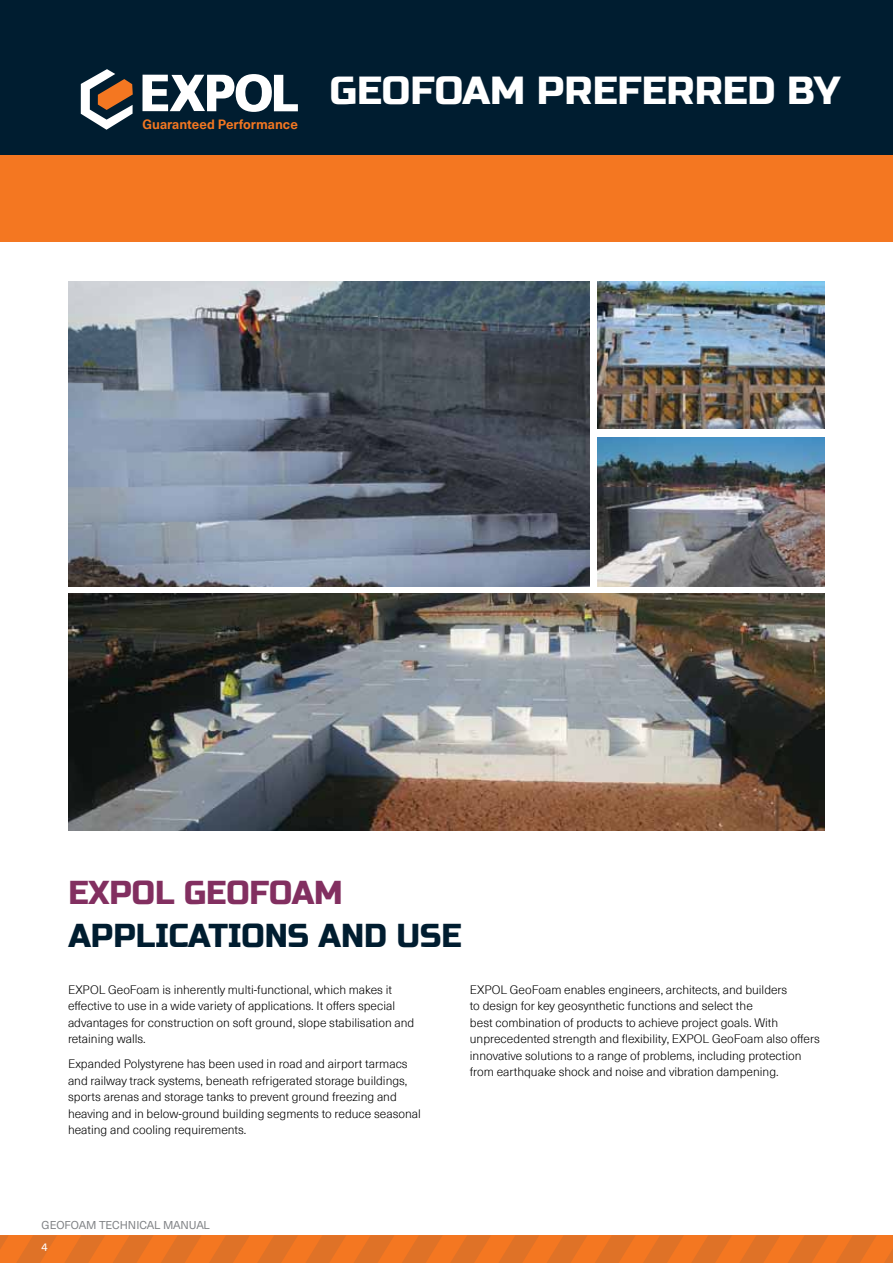
<style>
.page{position:relative;width:893px;height:1263px;background:#fff}
.page>*{position:absolute;margin:0;border:0;box-sizing:border-box;transform-origin:0 0}
.t1{font:39px "Russo One";color:#fff}
.t2{font:34.5px "Russo One";color:#fff}
.t3{font:33px "Russo One";color:#001d30;scale:.96 1}
.t4{font:33px "Russo One";color:#822f60;scale:.96 1}
.t5{font:700 13.05px "Neue Haas Unica Pro";color:#f47721}
.t6{font:300 12px/16.5px "Neue Haas Unica Pro";color:#000}
.t7{font:11.1px "Neue Haas Unica Pro";letter-spacing:-.02em;color:#808285}
.t8{font:11.1px "Neue Haas Unica Pro";color:#fff}
.s1{font-size:34.5px}
</style>
<div class="page">
<div style="left:0;top:1235px;width:893px;height:28px;background:#f47721"></div>
<svg style="left:0;top:1235px;width:8px;height:14px"></svg>
<svg style="left:16px;top:1235px;width:41px;height:28px"></svg>
<svg style="left:65px;top:1235px;width:40px;height:28px"></svg>
<svg style="left:113px;top:1235px;width:40px;height:28px"></svg>
<svg style="left:161px;top:1235px;width:40px;height:28px"></svg>
<svg style="left:209px;top:1235px;width:40px;height:28px"></svg>
<svg style="left:257px;top:1235px;width:41px;height:28px"></svg>
<svg style="left:306px;top:1235px;width:40px;height:28px"></svg>
<svg style="left:354px;top:1235px;width:40px;height:28px"></svg>
<svg style="left:402px;top:1235px;width:40px;height:28px"></svg>
<svg style="left:450px;top:1235px;width:41px;height:28px"></svg>
<svg style="left:499px;top:1235px;width:40px;height:28px"></svg>
<svg style="left:547px;top:1235px;width:40px;height:28px"></svg>
<svg style="left:595px;top:1235px;width:40px;height:28px"></svg>
<svg style="left:643px;top:1235px;width:40px;height:28px"></svg>
<svg style="left:691px;top:1235px;width:41px;height:28px"></svg>
<svg style="left:740px;top:1235px;width:40px;height:28px"></svg>
<svg style="left:788px;top:1235px;width:40px;height:28px"></svg>
<svg style="left:836px;top:1235px;width:40px;height:28px"></svg>
<svg style="left:884px;top:1249px;width:9px;height:14px"></svg>
<img style="left:68px;top:281px;width:521px;height:306px">
<img style="left:597px;top:281px;width:228px;height:148px">
<img style="left:597px;top:437px;width:228px;height:150px">
<img style="left:68px;top:594px;width:757px;height:236px">
<div style="left:0;top:0;width:893px;height:155px;background:#001d30"></div>
<div style="left:0;top:155px;width:893px;height:87px;background:#f47721"></div>
<svg style="left:81px;top:69px;width:52px;height:61px"></svg>
<svg style="left:142px;top:74px;width:156px;height:38px"></svg>
<p class="t5" style="left:142px;top:117px;width:157px">Guaranteed Performance</p>
<h2 class="t2" style="left:427px;top:67px;width:399px">SOLID INSULATION AN</h2>
<h1 class="t1" style="left:537px;top:67px;width:27px">PREFERRE</h1>
<h1 class="t1" style="left:747px;top:67px;width:100px">D B Y<span class="s1">D</span></h1>
<h1 class="t1" style="left:330px;top:67px;width:29px">GEOFOAM</h1>
<h3 class="t4" style="left:68px;top:873px;width:287px">EXPOL GEOFOAM</h3>
<h3 class="t3" style="left:68px;top:917px;width:45px">APPLICATIONS</h3>
<h3 class="t3" style="left:319px;top:917px;width:128px">AND USE</h3>
<p class="t6" style="left:68px;top:981px;width:348px">EXPOL GeoFoam is inherently multi-functional, which makes it effective to use in a wide variety of applications. It offers special advantages for construction on soft ground, slope stabilisation and retaining walls.</p>
<p class="t6" style="left:68px;top:1056px;width:354px">Expanded Polystyrene has been used in road and airport tarmacs and railway track systems, beneath refrigerated storage buildings, sports arenas and storage tanks to prevent ground freezing and heaving and in below-ground building segments to reduce seasonal heating and cooling requirements.</p>
<p class="t6" style="left:470px;top:981px;width:351px">EXPOL GeoFoam enables engineers, architects, and builders<br>to design for key geosynthetic functions and select the<br>best combination of products to achieve project goals. With unprecedented strength and flexibility, EXPOL GeoFoam also offers innovative solutions to a range of problems, including protection from earthquake shock and noise and vibration dampening.</p>
<p class="t7" style="left:42px;top:1218px;width:170px">GEOFOAM TECHNICAL MANUAL</p>
<p class="t8" style="left:42px;top:1240px;width:8px">4</p>
</div>
